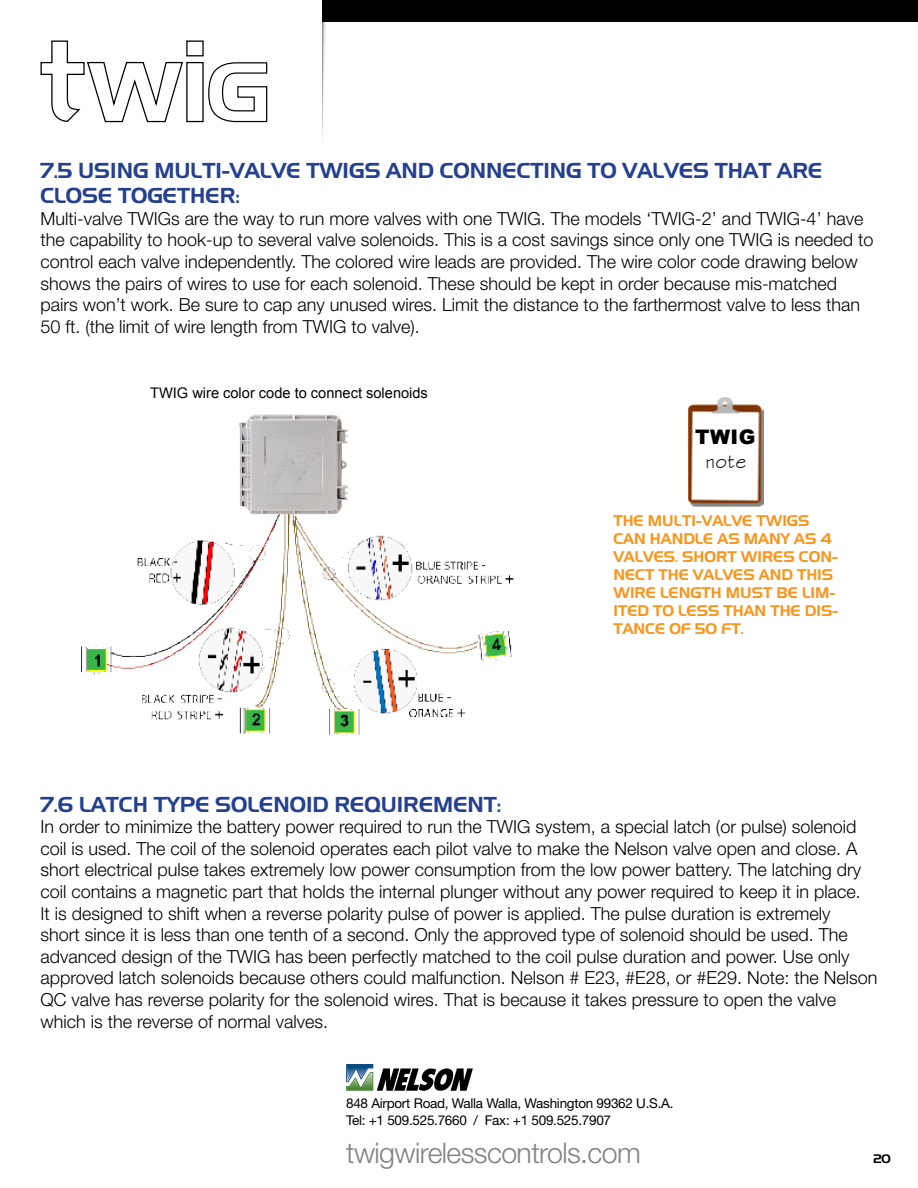
<style>
.page{position:relative;width:918px;height:1188px;background:#fff}
.page>*{position:absolute;margin:0;border:0;box-sizing:border-box;transform-origin:0 0}
.t1{font:300 28.5px "Helvetica Neue LT Std";letter-spacing:-.02em;color:#808285}
.t2{font:21px "Aero";color:#24408e}
.t3{font:900 20.1px "Arial";color:#000}
.t4{font:20.1px "Stylus BT";color:#000}
.t5{font:300 18px/21.6px "Helvetica Neue LT Std";color:#000}
.t6{font:15px/18px "Aero";color:#f8951d}
.t7{font:14.55px "Arial";color:#000}
.t8{font:13.5px/16.5px "Helvetica Neue LT Std";letter-spacing:-.02em;color:#000}
.t9{font:12px "Aero";color:#000}
</style>
<div class="page">
<div style="left:323px;top:0;width:595px;height:22px;background:#000"></div>
<img style="left:323px;top:22px;width:3px;height:81px">
<svg style="left:346px;top:1064px;width:127px;height:27px"></svg>
<svg style="left:40px;top:40px;width:228px;height:83px"></svg>
<img style="left:689px;top:398px;width:74px;height:108px">
<img style="left:81px;top:414px;width:433px;height:321px">
<p class="t2" style="left:40px;top:158px;width:475px">7.5 USI NG MU LTI-VALVE TWIGS AND CONNECTI</p>
<p class="t2" style="left:550px;top:158px;width:244px">NG TO VALVES THAT ARE</p>
<p class="t2" style="left:40px;top:183px;width:42px">CLOSE</p>
<p class="t2" style="left:118px;top:183px;width:16px">TOGET</p>
<p class="t2" style="left:190px;top:183px;width:51px">HER:</p>
<p class="t5" style="left:40px;top:207px;width:835px">Multi-valve TWIGs are the way to run more valves with one TWIG. The models ‘TWIG-2’ and TWIG-4’ have the capability to hook-up to several valve solenoids. This is a cost savings since only one TWIG is needed to control each valve independently. The colored wire leads are provided. The wire color code drawing below shows the pairs of wires to use for each solenoid. These should be kept in order because mis-matched pairs won’t work. Be sure to cap any unused wires. Limit the distance to the farthermost valve to less than 50 ft. (the limit of wire length from TWIG to valve).</p>
<p class="t7" style="left:150px;top:383px;width:279px">TWIG wire color code to connect solenoids</p>
<p class="t3" style="left:695px;top:422px;width:62px">TWIG</p>
<p class="t4" style="left:705px;top:449px;width:43px">note</p>
<p class="t6" style="left:613px;top:511px;width:220px">THE MU LTI -VALVE TWIGS<br>CAN HANDLE AS MANY AS 4<br>VALVES . SHORT</p>
<p class="t6" style="left:741px;top:547px;width:27px">WIRES</p>
<p class="t6" style="left:799px;top:547px;width:40px">CON-</p>
<p class="t6" style="left:613px;top:565px;width:23px">NECT</p>
<p class="t6" style="left:658px;top:565px;width:167px">THE VALVES AND THIS</p>
<p class="t6" style="left:613px;top:583px;width:26px">WIRE</p>
<p class="t6" style="left:660px;top:583px;width:79px">LENGTH MUST</p>
<p class="t6" style="left:776px;top:583px;width:60px">BE LIM-</p>
<p class="t6" style="left:613px;top:601px;width:10px">ITED</p>
<p class="t6" style="left:653px;top:601px;width:46px">TO LESS</p>
<p class="t6" style="left:724px;top:601px;width:91px">THAN THE DIS</p>
<p class="t6" style="left:832px;top:601px;width:7px">-</p>
<p class="t6" style="left:613px;top:619px;width:132px">TANCE OF 50 FT.</p>
<p class="t2" style="left:40px;top:791px;width:53px">7.6 LATC</p>
<p class="t2" style="left:133px;top:791px;width:171px">H TYPE SOLENOID</p>
<p class="t2" style="left:334px;top:791px;width:16px">REQUIREME</p>
<p class="t2" style="left:468px;top:791px;width:35px">NT:</p>
<p class="t5" style="left:40px;top:816px;width:839px">In order to minimize the battery power required to run the TWIG system, a special latch (or pulse) solenoid coil is used. The coil of the solenoid operates each pilot valve to make the Nelson valve open and close. A short electrical pulse takes extremely low power consumption from the low power battery. The latching dry coil contains a magnetic part that holds the internal plunger without any power required to keep it in place.<br>It is designed to shift when a reverse polarity pulse of power is applied. The pulse duration is extremely<br>short since it is less than one tenth of a second. Only the approved type of solenoid should be used. The advanced design of the TWIG has been perfectly matched to the coil pulse duration and power. Use only approved latch solenoids because others could malfunction. Nelson # E23, #E28, or #E29. Note: the Nelson QC valve has reverse polarity for the solenoid wires. That is because it takes pressure to open the valve which is the reverse of normal valves.</p>
<p class="t8" style="left:346px;top:1095px;width:329px">848 Airport Road, Walla Walla, Washington 99362 U.S.A.<br>Tel: +1 509.525.7660 / Fax: +1 509.525.7907</p>
<h1 class="t1" style="left:346px;top:1135px;width:296px">twigwirelesscontrols.com</h1>
<p class="t9" style="left:874px;top:1151px;width:19px">20</p>
</div>
